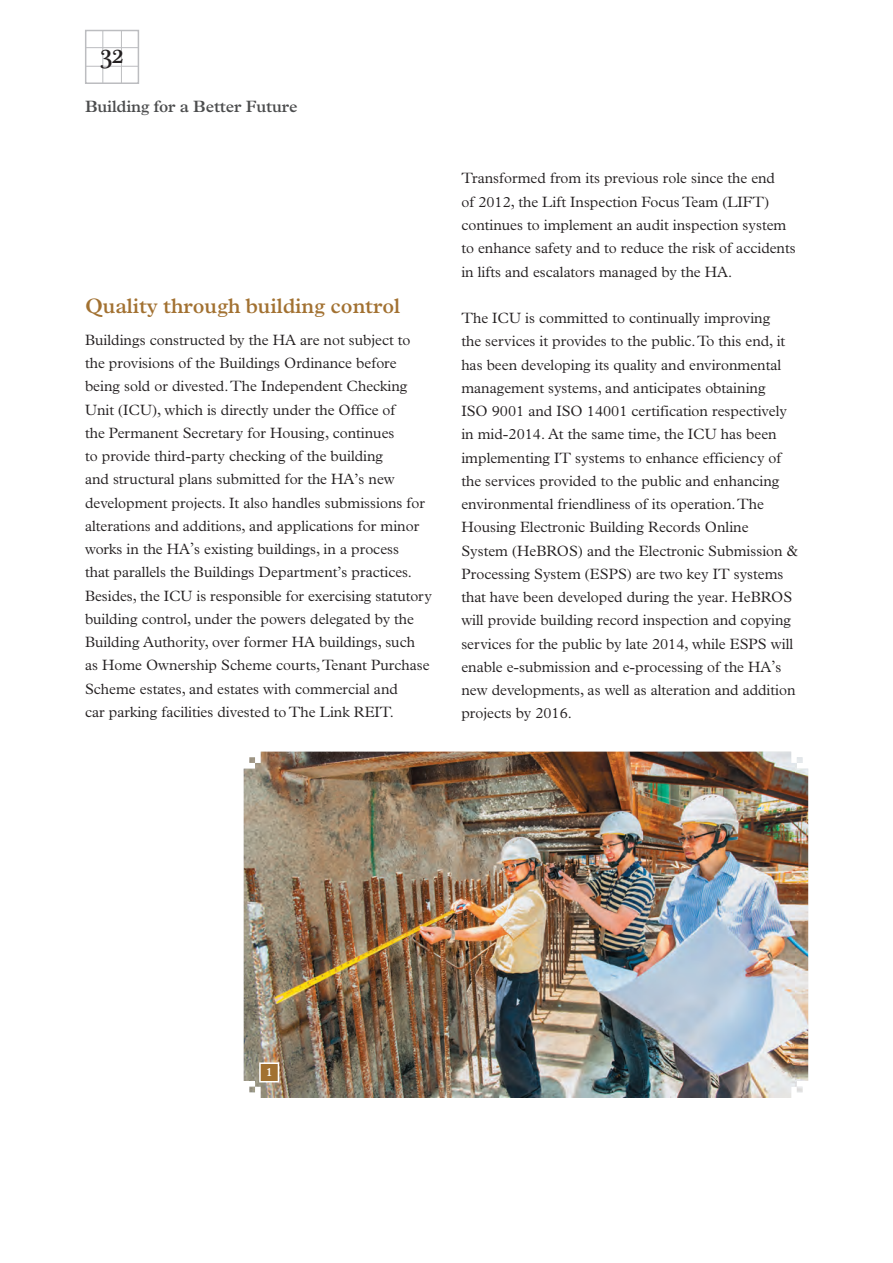
<style>
.page{position:relative;width:893px;height:1263px;background:#fff}
.page>*{position:absolute;margin:0;border:0;box-sizing:border-box;transform-origin:0 0}
.t1{font:28.5px "Plantagenet Cherokee";color:#231f20}
.Heading_1{font:600 21px "Plantin Std";letter-spacing:-.005em;color:#a27131}
.t2{font:600 16.5px "Plantin Std";letter-spacing:-.015em;color:#4b4c4d}
.Body_Text{font:300 15px/23.2px "Plantin Std";color:#231f20}
.t3{font:600 12px "Plantin Std";color:#fff}
.s1{font-family:"Times";font-weight:400}
</style>
<div class="page">
<div style="left:85px;top:30px;width:54px;height:54px;border:2px solid #bcbdc0"></div>
<hr style="left:103px;top:30px;width:1px;height:53px;background:#bcbdc0">
<hr style="left:121px;top:30px;width:1px;height:53px;background:#bcbdc0">
<hr style="left:85px;top:47px;width:54px;height:1px;background:#bcbdc0">
<hr style="left:85px;top:66px;width:54px;height:1px;background:#bcbdc0">
<img style="left:244px;top:752px;width:564px;height:346px">
<svg style="left:258px;top:1062px;width:22px;height:21px"></svg>
<h1 class="t1" style="left:100px;top:37px;width:25px">32</h1>
<p class="t2" style="left:85px;top:97px;width:214px">Building for a Better Future</p>
<p class="Heading_1" style="left:85px;top:294px;width:317px">Quality through building control</p>
<p class="Body_Text" style="left:85px;top:328px;width:348px">Buildings constructed by the HA are not subject to the provisions of the Buildings Ordinance before being sold or divested. The Independent Checking Unit <span class="s1">(</span>ICU<span class="s1">)</span>, which is directly under the Office of<br>the Permanent Secretary for Housing, continues<br>to provide third-party checking of the building<br>and structural plans submitted for the HA’s new development projects. It also handles submissions for alterations and additions, and applications for minor works in the HA’s existing buildings, in a process<br>that parallels the Buildings Department’s practices.<br>Besides, the ICU is responsible for exercising statutory building control, under the powers delegated by the Building Authority, over former HA buildings, such<br>as Home Ownership Scheme courts, Tenant Purchase Scheme estates, and estates with commercial and<br>car parking facilities divested to The Link REIT.</p>
<p class="Body_Text" style="left:461px;top:167px;width:336px">Transformed from its previous role since the end<br>of 2012, the Lift Inspection Focus Team <span class="s1">(</span>LIFT<span class="s1">) </span>continues to implement an audit inspection system to enhance safety and to reduce the risk of accidents in lifts and escalators managed by the HA.</p>
<p class="Body_Text" style="left:461px;top:306px;width:338px">The ICU is committed to continually improving<br>the services it provides to the public. To this end, it has been developing its quality and environmental management systems, and anticipates obtaining<br>ISO 9001 and ISO 14001 certification respectively in mid-2014. At the same time, the ICU has been implementing IT systems to enhance efficiency of the services provided to the public and enhancing environmental friendliness of its operation. The Housing Electronic Building Records Online System <span class="s1">(</span>HeBROS<span class="s1">)</span> and the Electronic Submission &amp; Processing System <span class="s1">(</span>ESPS<span class="s1">)</span> are two key IT systems that have been developed during the year. HeBROS will provide building record inspection and copying services for the public by late 2014, while ESPS will enable e-submission and e-processing of the HA’s new developments, as well as alteration and addition projects by 2016.</p>
<p class="t3" style="left:266px;top:1065px;width:8px">1</p>
</div>
